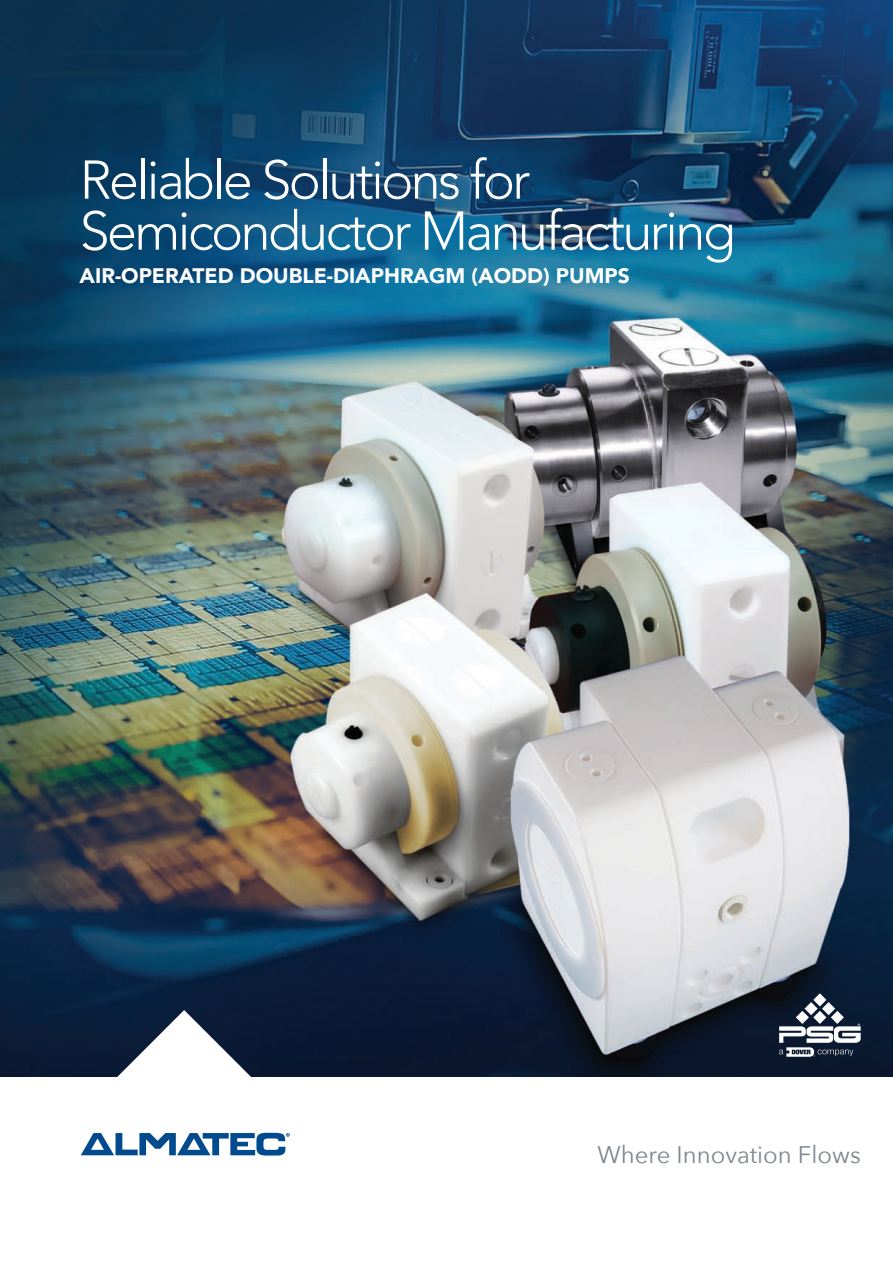
<style>
.page{position:relative;width:893px;height:1263px;background:#fff}
.page>*{position:absolute;margin:0;border:0;box-sizing:border-box;transform-origin:0 0}
.t1{font:300 54px/51px "Avenir";letter-spacing:-.05em;color:#fff}
.t2{font:24px "Avenir Next";color:#7e868d}
.t3{font:900 21px "Avenir";color:#fff}
</style>
<div class="page">
<img style="left:0;top:0;width:893px;height:1077px">
<svg style="left:779px;top:993px;width:82px;height:64px"></svg>
<svg style="left:81px;top:1010px;width:209px;height:146px"></svg>
<div style="left:0;top:71px;width:820px;height:303px;background:#004a8d;opacity:.23"></div>
<p class="t1" style="left:80px;top:155px;width:657px">Reliable Solutions for<br>Semiconductor Manufacturing</p>
<p class="t3" style="left:80px;top:258px;width:552px">AIR-OPERATED DOUBLE-DIAPHRAGM (AODD) PUMPS</p>
<p class="t2" style="left:598px;top:1135px;width:265px">Where Innovation Flows</p>
</div>
